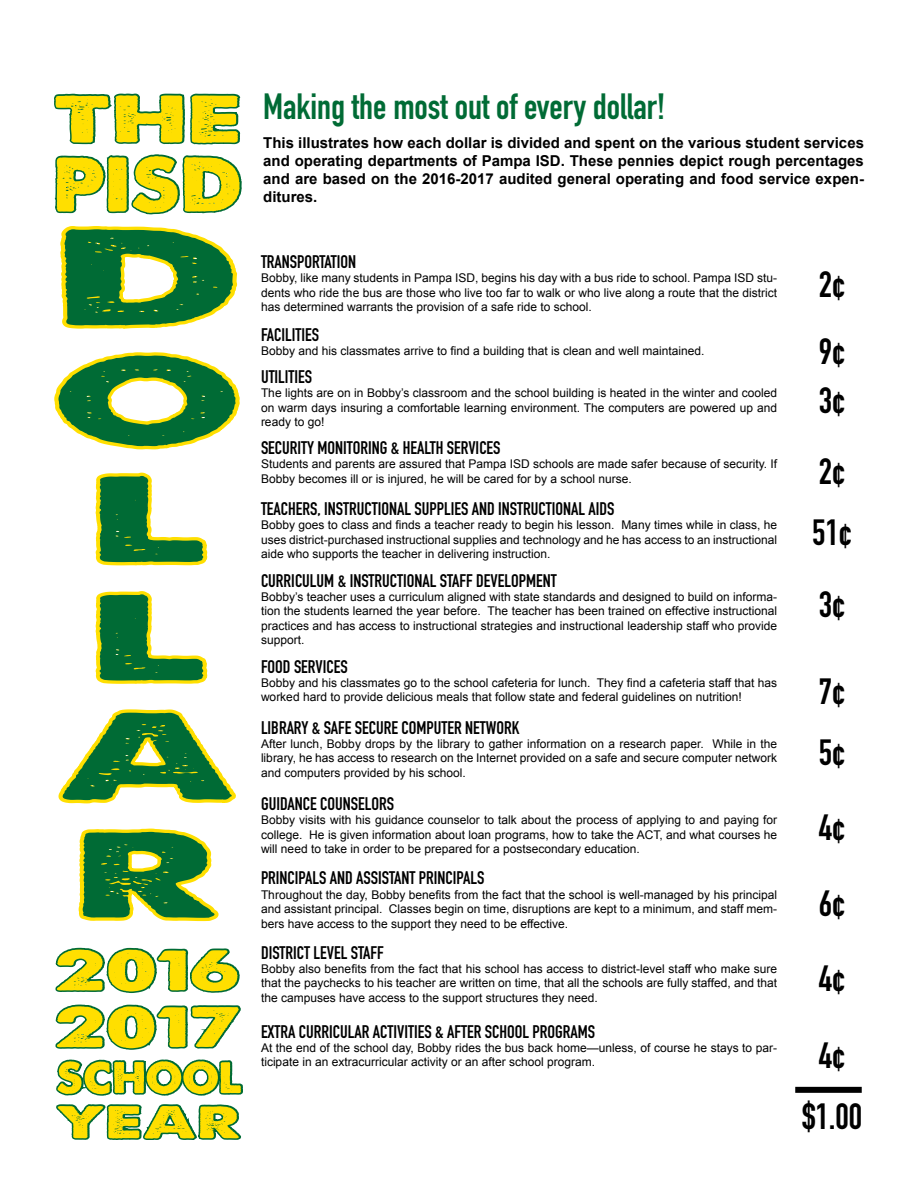
<style>
.page{position:relative;width:918px;height:1188px;background:#fff}
.page>*{position:absolute;margin:0;border:0;box-sizing:border-box;transform-origin:0 0}
.t1{font:700 36px/76.2px "DIN Condensed";color:#000}
.t2{font:700 36px "DIN Condensed";color:#006b35}
.t3{font:700 18px "DIN Condensed";color:#000}
.t4{font:700 15px/18px "Arial";color:#000;text-align:justify}
.t5{font:12px/14.4px "Arial";color:#000;text-align:justify}
</style>
<div class="page">
<div style="left:795px;top:1087px;width:67px;height:6px;background:#000"></div>
<svg style="left:54px;top:94px;width:188px;height:235px"></svg>
<svg style="left:54px;top:352px;width:186px;height:98px"></svg>
<svg style="left:95px;top:472px;width:113px;height:94px"></svg>
<svg style="left:95px;top:591px;width:113px;height:93px"></svg>
<svg style="left:58px;top:709px;width:178px;height:95px"></svg>
<svg style="left:55px;top:828px;width:188px;height:312px"></svg>
<h1 class="t2" style="left:263px;top:82px;width:404px">Making the most out of every dollar!</h1>
<p class="t4" style="left:263px;top:134px;width:602px">This illustrates how each dollar is divided and spent on the various student services and operating departments of Pampa ISD. These pennies depict rough percentages and are based on the 2016-2017 audited general operating and food service expen&shy;ditures.</p>
<h2 class="t3" style="left:261px;top:249px;width:97px">TRANSPORTATION</h2>
<p class="t5" style="left:261px;top:271px;width:518px">Bobby, like many students in Pampa ISD, begins his day with a bus ride to school. Pampa ISD stu&shy;dents who ride the bus are those who live too far to walk or who live along a route that the district has determined warrants the provision of a safe ride to school.</p>
<h2 class="t3" style="left:261px;top:322px;width:60px">FACILITIES</h2>
<p class="t5" style="left:261px;top:344px;width:445px">Bobby and his classmates arrive to find a building that is clean and well maintained.</p>
<h2 class="t3" style="left:261px;top:364px;width:53px">UTILITIES</h2>
<p class="t5" style="left:261px;top:386px;width:518px">The lights are on in Bobby’s classroom and the school building is heated in the winter and cooled on warm days insuring a comfortable learning environment. The computers are powered up and ready to go!</p>
<h2 class="t3" style="left:261px;top:436px;width:241px">SECURITY MONITORING &amp; HEALTH SERVICES</h2>
<p class="t5" style="left:261px;top:457px;width:518px">Students and parents are assured that Pampa ISD schools are made safer because of security. If<br>Bobby becomes ill or is injured, he will be cared for by a school nurse.</p>
<h2 class="t3" style="left:261px;top:497px;width:355px">TEACHERS, INSTRUCTIONAL SUPPLIES AND INSTRUCTIONAL AIDS</h2>
<p class="t5" style="left:261px;top:518px;width:518px">Bobby goes to class and finds a teacher ready to begin his lesson. Many times while in class, he uses district-purchased instructional supplies and technology and he has access to an instructional aide who supports the teacher in delivering instruction.</p>
<h2 class="t3" style="left:261px;top:568px;width:297px">CURRICULUM &amp; INSTRUCTIONAL STAFF DEVELOPMENT</h2>
<p class="t5" style="left:261px;top:590px;width:518px">Bobby’s teacher uses a curriculum aligned with state standards and designed to build on informa&shy;tion the students learned the year before. The teacher has been trained on effective instructional practices and has access to instructional strategies and instructional leadership staff who provide support.</p>
<h2 class="t3" style="left:261px;top:654px;width:88px">FOOD SERVICES</h2>
<p class="t5" style="left:261px;top:676px;width:518px">Bobby and his classmates go to the school cafeteria for lunch. They find a cafeteria staff that has worked hard to provide delicious meals that follow state and federal guidelines on nutrition!</p>
<h2 class="t3" style="left:261px;top:715px;width:260px">LIBRARY &amp; SAFE SECURE COMPUTER NETWORK</h2>
<p class="t5" style="left:261px;top:737px;width:518px">After lunch, Bobby drops by the library to gather information on a research paper. While in the library, he has access to research on the Internet provided on a safe and secure computer network and computers provided by his school.</p>
<h2 class="t3" style="left:261px;top:791px;width:135px">GUIDANCE COUNSELORS</h2>
<p class="t5" style="left:261px;top:813px;width:518px">Bobby visits with his guidance counselor to talk about the process of applying to and paying for college. He is given information about loan programs, how to take the ACT, and what courses he will need to take in order to be prepared for a postsecondary education.</p>
<h2 class="t3" style="left:261px;top:866px;width:225px">PRINCIPALS AND ASSISTANT PRINCIPALS</h2>
<p class="t5" style="left:261px;top:888px;width:518px">Throughout the day, Bobby benefits from the fact that the school is well-managed by his principal and assistant principal. Classes begin on time, disruptions are kept to a minimum, and staff mem&shy;bers have access to the support they need to be effective.</p>
<h2 class="t3" style="left:261px;top:940px;width:124px">DISTRICT LEVEL STAFF</h2>
<p class="t5" style="left:261px;top:962px;width:518px">Bobby also benefits from the fact that his school has access to district-level staff who make sure that the paychecks to his teacher are written on time, that all the schools are fully staffed, and that the campuses have access to the support structures they need.</p>
<h2 class="t3" style="left:261px;top:1019px;width:336px">EXTRA CURRICULAR ACTIVITIES &amp; AFTER SCHOOL PROGRAMS</h2>
<p class="t5" style="left:261px;top:1041px;width:518px">At the end of the school day, Bobby rides the bus back home—unless, of course he stays to par&shy;ticipate in an extracurricular activity or an after school program.</p>
<h1 class="t1" style="left:819px;top:251px;width:28px;line-height:67.2px">2¢<br>9¢</h1>
<h1 class="t1" style="left:819px;top:364px;width:28px;line-height:71.4px">3¢<br>2¢</h1>
<h1 class="t1" style="left:812px;top:497px;width:42px;line-height:71.8px">51¢<br>3¢</h1>
<h1 class="t1" style="left:819px;top:660px;width:28px;line-height:61.3px">7¢<br>5¢</h1>
<h1 class="t1" style="left:819px;top:789px;width:28px;text-align:justify">4¢ 6¢ 4¢ 4¢</h1>
<h1 class="t1" style="left:802px;top:1078px;width:62px">$1.00</h1>
</div>
